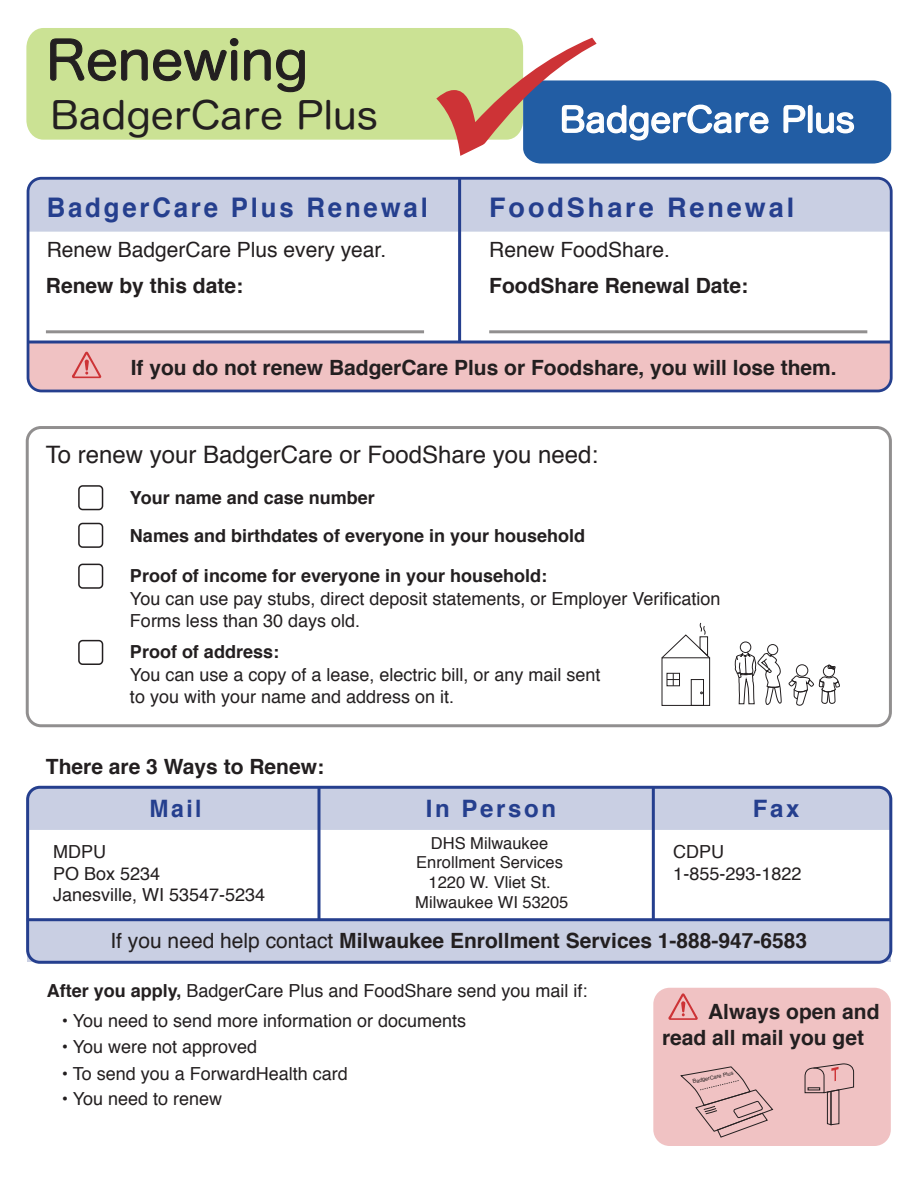
<style>
.page{position:relative;width:918px;height:1188px;background:#fff}
.page>*{position:absolute;margin:0;border:0;box-sizing:border-box;transform-origin:0 0}
.t1{font:52.5px "Hira Maru Pro N W4";color:#231f20;scale:1.06 1}
.t2{font:37.5px "Hira Maru Pro N W4";color:#231f20;scale:1.06 1}
.t3{font:33.75px "Hira Maru Pro N W4";color:#fff;scale:1.06 1}
.t4{font:700 27px "Helvetica";letter-spacing:.11em;color:#253f8e;scale:.95 1}
.t5{font:700 27px "Helvetica";letter-spacing:.11em;color:#253f8e}
.t6{font:24px "Helvetica";color:#231f20}
.t7{font:700 24px "Helvetica";letter-spacing:.11em;color:#253f8e}
.t8{font:700 24px "Helvetica";letter-spacing:.11em;color:#253f8e;scale:.95 1}
.t9{font:700 21px/25.2px "Helvetica";color:#231f20}
.t10{font:21px "Helvetica";color:#231f20}
.t11{font:18px/21.6px "Helvetica";color:#231f20}
.t12{font:700 18px/38.2px "Helvetica";color:#231f20}
.t13{font:16.5px/19.8px "Helvetica";color:#231f20;text-align:center}
.t14{font:5.4px "Helvetica";color:#231f20}
.s1{font-weight:400}
.s2{font-weight:700}
</style>
<div class="page">
<div style="left:653px;top:988px;width:238px;height:158px;background:#f0c2c3;border-radius:16px"></div>
<div style="left:26px;top:28px;width:495px;height:112px;background:#cbe294"></div>
<svg style="left:436px;top:38px;width:455px;height:126px"></svg>
<svg style="left:50px;top:37px;width:255px;height:56px;background:#b8cc86"></svg>
<div style="left:29px;top:179px;width:860px;height:53px;background:#c9cfe3"></div>
<hr style="left:46px;top:330px;width:378px;height:3px;background:#231f20">
<hr style="left:489px;top:330px;width:378px;height:3px;background:#231f20">
<div style="left:27px;top:177px;width:866px;height:215px;border:3px solid #253f8e;border-radius:13px"></div>
<hr style="left:458px;top:178px;width:3px;height:164px;background:#253f8e">
<svg style="left:28px;top:340px;width:864px;height:4px;background:#485ea0"></svg>
<svg style="left:28px;top:343px;width:863px;height:48px;background:#e6bbbf"></svg>
<div style="left:26px;top:426px;width:866px;height:301px;border:3px solid #231f20;border-radius:14px"></div>
<div style="left:78px;top:564px;width:25px;height:25px;border:2px solid #231f20;border-radius:4px"></div>
<div style="left:78px;top:485px;width:25px;height:25px;border:2px solid #231f20;border-radius:4px"></div>
<div style="left:78px;top:640px;width:25px;height:25px;border:2px solid #231f20;border-radius:4px"></div>
<div style="left:78px;top:523px;width:25px;height:25px;border:2px solid #231f20;border-radius:4px"></div>
<div style="left:662px;top:657px;width:48px;height:49px;border:1px solid #231f20"></div>
<div style="left:691px;top:679px;width:13px;height:27px;border:1px solid #231f20"></div>
<svg style="left:661px;top:622px;width:50px;height:37px"></svg>
<svg style="left:667px;top:673px;width:13px;height:13px"></svg>
<div style="left:767px;top:644px;width:11px;height:11px;border:1px solid #231f20;border-radius:50%"></div>
<svg style="left:788px;top:664px;width:52px;height:42px"></svg>
<div style="left:740px;top:642px;width:11px;height:11px;border:1px solid #231f20;border-radius:50%"></div>
<svg style="left:734px;top:652px;width:48px;height:53px"></svg>
<div style="left:27px;top:920px;width:864px;height:42px;background:#c9cfe3"></div>
<div style="left:30px;top:788px;width:860px;height:42px;background:#c9cfe3"></div>
<div style="left:26px;top:786px;width:866px;height:178px;border:3px solid #253f8e;border-radius:12px"></div>
<hr style="left:318px;top:787px;width:3px;height:133px;background:#253f8e">
<hr style="left:652px;top:787px;width:3px;height:133px;background:#253f8e">
<hr style="left:27px;top:918px;width:864px;height:3px;background:#253f8e">
<svg style="left:668px;top:993px;width:30px;height:27px"></svg>
<svg style="left:681px;top:1067px;width:92px;height:71px"></svg>
<svg style="left:804px;top:1063px;width:50px;height:63px"></svg>
<h1 class="t1" style="left:46px;top:14px;width:249px">Renewing</h1>
<h2 class="t2" style="left:50px;top:83px;width:311px">BadgerCare Plus</h2>
<h3 class="t3" style="left:560px;top:90px;width:280px">BadgerCare Plus</h3>
<h3 class="t4" style="left:47px;top:185px;width:403px">BadgerCare Plus Renewal</h3>
<h3 class="t5" style="left:489px;top:185px;width:307px">FoodShare Renewal</h3>
<p class="t10" style="left:47px;top:234px;width:341px">Renew BadgerCare Plus every year.</p>
<p class="t10" style="left:489px;top:234px;width:182px">Renew FoodShare.</p>
<p class="t9" style="left:46px;top:273px;width:199px">Renew by this date:</p>
<p class="t9" style="left:489px;top:273px;width:261px">FoodShare Renewal Date:</p>
<p class="t9" style="left:131px;top:355px;width:708px">If you do not renew BadgerCare Plus or Foodshare, you will lose them.</p>
<h3 class="t6" style="left:46px;top:436px;width:554px">To renew your BadgerCare or FoodShare you need:</h3>
<p class="t12" style="left:130px;top:479px;width:457px">Your name and case number<br>Names and birthdates of everyone in your household</p>
<p class="t12" style="left:130px;top:557px;width:419px">Proof of income for everyone in your household:</p>
<p class="t11" style="left:130px;top:589px;width:592px">You can use pay stubs, direct deposit statements, or Employer Verification<br>Forms less than 30 days old.</p>
<p class="t12" style="left:130px;top:633px;width:151px">Proof of address:</p>
<p class="t11" style="left:130px;top:665px;width:472px">You can use a copy of a lease, electric bill, or any mail sent to you with your name and address on it.</p>
<p class="t9" style="left:46px;top:754px;width:280px">There are 3 Ways to Renew:</p>
<h3 class="t8" style="left:150px;top:789px;width:56px">Mail</h3>
<h3 class="t7" style="left:426px;top:789px;width:132px">In Person</h3>
<h3 class="t7" style="left:753px;top:789px;width:48px">Fax</h3>
<p class="t11" style="left:53px;top:842px;width:214px">MDPU<br>PO Box 5234<br>Janesville, WI 53547-5234</p>
<p class="t13" style="left:415px;top:833px;width:155px">DHS Milwaukee<br>Enrollment Services<br>1220 W. Vliet St.<br>Milwaukee WI 53205</p>
<p class="t11" style="left:673px;top:842px;width:130px">CDPU<br>1-855-293-1822</p>
<p class="t9" style="left:110px;top:928px;width:698px"><span class="s1">If you need help contact</span> Milwaukee Enrollment Services 1-888-947-6583</p>
<p class="t11" style="left:47px;top:981px;width:542px"><span class="s2">After you apply,</span> BadgerCare Plus and FoodShare send you mail if:</p>
<p class="t11" style="left:62px;top:1010px;width:406px">• You need to send more information or documents</p>
<p class="t11" style="left:62px;top:1036px;width:197px">• You were not approved</p>
<p class="t11" style="left:62px;top:1064px;width:288px">• To send you a ForwardHealth card</p>
<p class="t11" style="left:62px;top:1088px;width:162px">• You need to renew</p>
<p class="t9" style="left:662px;top:1000px;width:219px;text-indent:46px">Always open and read all mail you get</p>
<p class="t14" style="left:692px;top:1077px;width:43px;rotate:-12deg">BadgerCare Plus</p>
</div>
